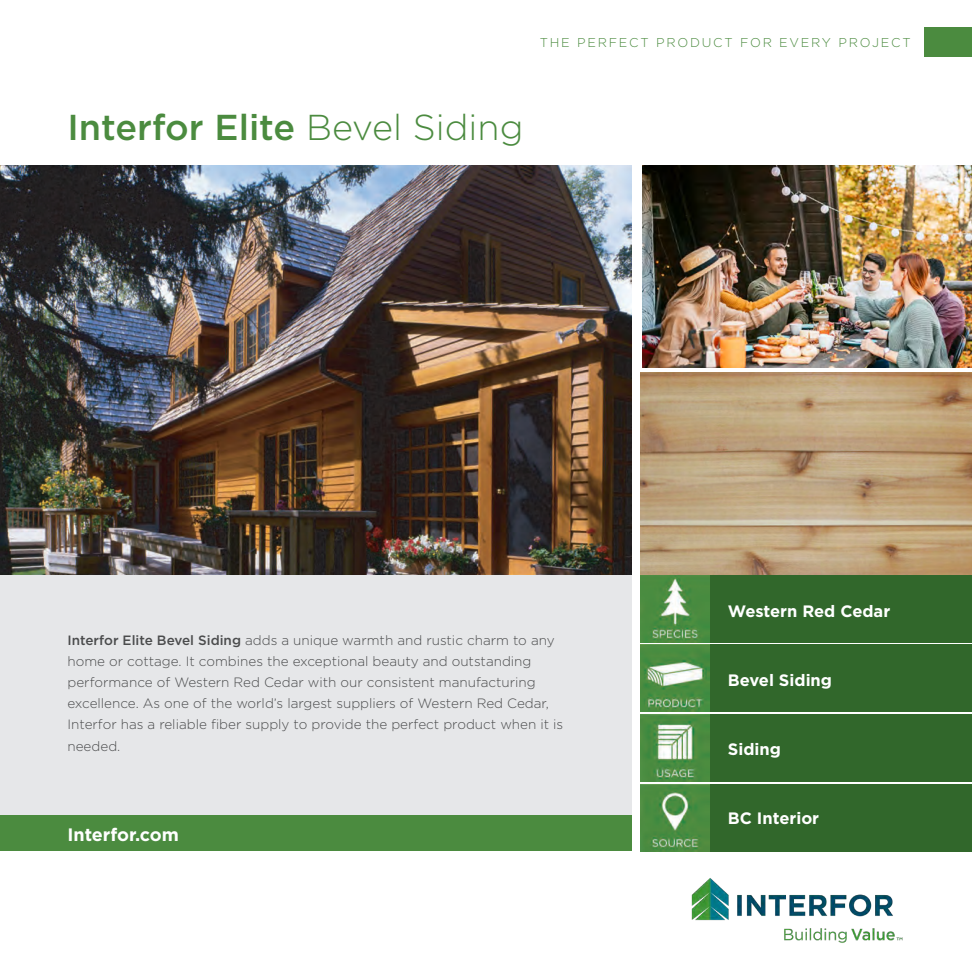
<style>
.page{position:relative;width:972px;height:972px;background:#fff}
.page>*{position:absolute;margin:0;border:0;box-sizing:border-box;transform-origin:0 0}
.t1{font:500 36px "Gotham";color:#4b8b3f}
.t2{font:700 18px "Gotham";color:#fff}
.t3{font:700 16.5px "Gotham";color:#fff}
.t4{font:300 13.5px/21px "Gotham";color:#4b4c4d}
.t5{font:300 12.75px "Gotham";letter-spacing:.14em;color:#4b8b3f}
.s1{font-weight:300}
.s2{font-weight:500}
</style>
<div class="page">
<div style="left:710px;top:575px;width:262px;height:67px;background:#31672b"></div>
<div style="left:710px;top:645px;width:262px;height:67px;background:#31672b"></div>
<div style="left:710px;top:714px;width:262px;height:67px;background:#31672b"></div>
<div style="left:710px;top:784px;width:262px;height:67px;background:#31672b"></div>
<div style="left:0;top:575px;width:632px;height:240px;background:#e6e7e9"></div>
<img style="left:691px;top:878px;width:212px;height:65px">
<div style="left:0;top:815px;width:632px;height:36px;background:#4b8b3f"></div>
<div style="left:924px;top:28px;width:48px;height:29px;background:#4b8b3f"></div>
<img style="left:641px;top:575px;width:69px;height:67px">
<img style="left:641px;top:645px;width:69px;height:67px">
<img style="left:641px;top:714px;width:69px;height:67px">
<img style="left:641px;top:784px;width:69px;height:67px">
<img style="left:0;top:165px;width:632px;height:410px">
<img style="left:642px;top:165px;width:330px;height:202px">
<img style="left:641px;top:373px;width:331px;height:202px">
<p class="t5" style="left:540px;top:34px;width:372px">THE PERFECT PRODUCT FOR EVERY PROJECT</p>
<p class="t1" style="left:68px;top:104px;width:457px">Interfor Elite <span class="s1">Bevel Siding</span></p>
<p class="t3" style="left:728px;top:600px;width:164px">Western Red Cedar</p>
<p class="t4" style="left:67px;top:629px;width:497px"><span class="s2">Interfor Elite Bevel Siding</span> adds a unique warmth and rustic charm to any home or cottage. It combines the exceptional beauty and outstanding performance of Western Red Cedar with our consistent manufacturing excellence. As one of the world’s largest suppliers of Western Red Cedar, Interfor has a reliable fiber supply to provide the perfect product when it is</p>
<p class="t4" style="left:67px;top:736px;width:54px">needed.</p>
<p class="t2" style="left:68px;top:822px;width:113px">Interfor.com</p>
<p class="t3" style="left:728px;top:669px;width:106px">Bevel Siding</p>
<p class="t3" style="left:728px;top:738px;width:55px">Siding</p>
<p class="t3" style="left:728px;top:808px;width:93px">BC Interior</p>
</div>
